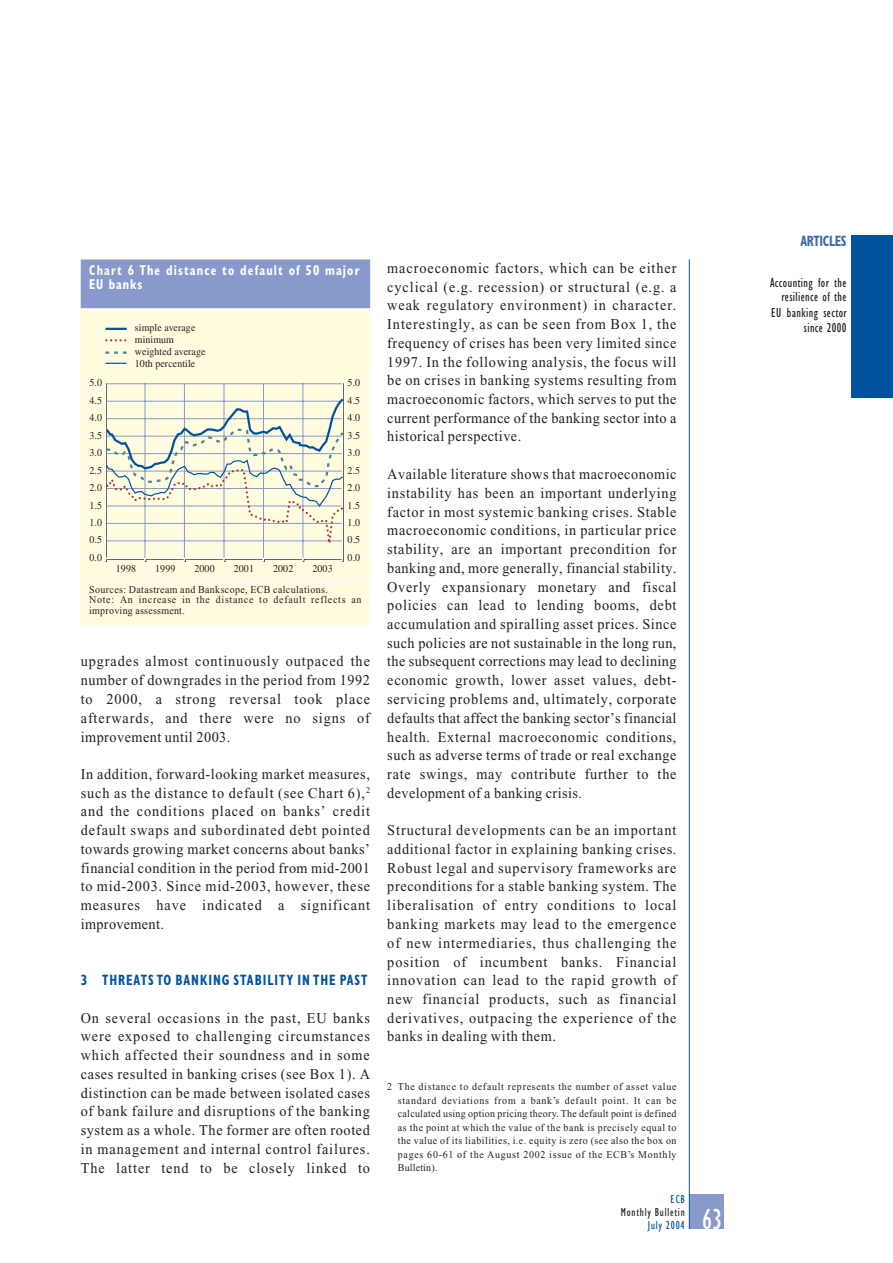
<style>
.page{position:relative;width:893px;height:1263px;background:#fff}
.page>*{position:absolute;margin:0;border:0;box-sizing:border-box;transform-origin:0 0}
.t1{font:condensed 30px "Gill Sans";color:#fff;scale:.95 1}
.t2{font:15px/18.8px "Times";letter-spacing:.05em;color:#231f20;text-align:justify;scale:.95 1}
.t3{font:700 condensed 15px "Gill Sans";letter-spacing:.075em;color:#0153a0;scale:.85 1}
.t4{font:700 condensed 15px "Gill Sans";letter-spacing:-.03em;color:#3b69af;scale:.85 1}
.t5{font:700 condensed 14.25px/13.5px "Gill Sans";letter-spacing:.095em;color:#fff;scale:.85 1}
.t6{font:condensed 13.5px/15px "Gill Sans";letter-spacing:.03em;color:#231f20;text-align:right;scale:.95 1}
.t7{font:condensed 12px "Gill Sans";letter-spacing:.07em;color:#231f20;scale:.95 1}
.t8{font:condensed 12px "Gill Sans";letter-spacing:.07em;color:#0153a0;scale:.95 1}
.t9{font:10.5px/13.5px "Times";letter-spacing:.04em;color:#231f20;text-align:justify;scale:.95 1}
.t10{font:10.5px/12px "Times";letter-spacing:.005em;color:#231f20;scale:.95 1}
.s1{color:#fffce0}
</style>
<div class="page">
<div style="left:689px;top:1195px;width:34px;height:34px;background:#889acb"></div>
<hr style="left:689px;top:260px;width:1px;height:969px;background:#0153a0">
<div style="left:850px;top:235px;width:42px;height:162px;background:#0153a0"></div>
<div style="left:81px;top:273px;width:289px;height:351px;background:#fffce0"></div>
<div style="left:81px;top:260px;width:289px;height:48px;background:#889acb"></div>
<hr style="left:81px;top:308px;width:289px;height:2px;background:#fff">
<hr style="left:81px;top:581px;width:289px;height:2px;background:#fff">
<hr style="left:105px;top:328px;width:22px;height:2px;background:#0153a0">
<svg style="left:106px;top:339px;width:20px;height:2px"></svg>
<svg style="left:105px;top:351px;width:239px;height:211px"></svg>
<p class="t5" style="left:89px;top:265px;width:319px"><span class="s1">Chart 6</span> The distance to default of 50 major<br>EU banks</p>
<p class="t10" style="left:135px;top:323px;width:76px">simple average minimum weighted average<br>10th percentile</p>
<p class="t9" style="left:89px;top:377px;width:15px">5.0</p>
<p class="t9" style="left:347px;top:377px;width:15px">5.0</p>
<p class="t9" style="left:89px;top:394px;width:15px">4.5</p>
<p class="t9" style="left:347px;top:394px;width:15px">4.5</p>
<p class="t9" style="left:89px;top:412px;width:15px">4.0</p>
<p class="t9" style="left:347px;top:412px;width:15px">4.0</p>
<p class="t9" style="left:89px;top:429px;width:15px">3.5</p>
<p class="t9" style="left:347px;top:429px;width:15px">3.5</p>
<p class="t9" style="left:89px;top:447px;width:15px">3.0</p>
<p class="t9" style="left:347px;top:447px;width:15px">3.0</p>
<p class="t9" style="left:89px;top:464px;width:15px">2.5</p>
<p class="t9" style="left:347px;top:464px;width:15px">2.5</p>
<p class="t9" style="left:89px;top:482px;width:15px">2.0</p>
<p class="t9" style="left:347px;top:482px;width:15px">2.0</p>
<p class="t9" style="left:89px;top:499px;width:15px">1.5</p>
<p class="t9" style="left:347px;top:499px;width:15px">1.5</p>
<p class="t9" style="left:89px;top:517px;width:15px">1.0</p>
<p class="t9" style="left:347px;top:517px;width:15px">1.0</p>
<p class="t9" style="left:89px;top:534px;width:15px">0.5</p>
<p class="t9" style="left:347px;top:534px;width:15px">0.5</p>
<p class="t9" style="left:89px;top:552px;width:15px">0.0</p>
<p class="t9" style="left:347px;top:552px;width:15px">0.0</p>
<p class="t9" style="left:116px;top:563px;width:23px">1998</p>
<p class="t9" style="left:155px;top:563px;width:23px">1999</p>
<p class="t9" style="left:194px;top:563px;width:23px">2000</p>
<p class="t9" style="left:234px;top:563px;width:23px">2001</p>
<p class="t9" style="left:273px;top:563px;width:23px">2002</p>
<p class="t9" style="left:312px;top:563px;width:23px">2003</p>
<p class="t9" style="left:89px;top:585px;width:288px;line-height:10.5px;text-align:left">Sources: Datastream and Bankscope, ECB calculations.<br>Note: An increase in the distance to default reflects an improving assessment.</p>
<p class="t2" style="left:81px;top:654px;width:306px">upgrades almost continuously outpaced the number of downgrades in the period from 1992 to 2000, a strong reversal took place afterwards, and there were no signs of improvement until 2003.</p>
<p class="t2" style="left:81px;top:766px;width:306px">In addition, forward-looking market measures, such as the distance to default (see Chart 6),<sup>2 </sup>and the conditions placed on banks’ credit default swaps and subordinated debt pointed towards growing market concerns about banks’ financial condition in the period from mid-2001 to mid-2003. Since mid-2003, however, these measures have indicated a significant improvement.</p>
<p class="t3" style="left:81px;top:975px;width:339px">3 THREATS TO BANKING STABILITY IN THE PAST</p>
<p class="t2" style="left:81px;top:1010px;width:306px">On several occasions in the past, EU banks were exposed to challenging circumstances which affected their soundness and in some cases resulted in banking crises (see Box 1). A distinction can be made between isolated cases of bank failure and disruptions of the banking system as a whole. The former are often rooted in management and internal control failures.<br>The latter tend to be closely linked to</p>
<p class="t2" style="left:387px;top:260px;width:306px">macroeconomic factors, which can be either cyclical (e.g. recession) or structural (e.g. a weak regulatory environment) in character.<br>Interestingly, as can be seen from Box 1, the frequency of crises has been very limited since 1997. In the following analysis, the focus will be on crises in banking systems resulting from macroeconomic factors, which serves to put the current performance of the banking sector into a historical perspective.</p>
<p class="t2" style="left:387px;top:466px;width:306px">Available literature shows that macroeconomic instability has been an important underlying factor in most systemic banking crises. Stable macroeconomic conditions, in particular price stability, are an important precondition for banking and, more generally, financial stability.<br>Overly expansionary monetary and fiscal policies can lead to lending booms, debt accumulation and spiralling asset prices. Since such policies are not sustainable in the long run, the subsequent corrections may lead to declining economic growth, lower asset values, debt&shy;servicing problems and, ultimately, corporate defaults that affect the banking sector’s financial health. External macroeconomic conditions, such as adverse terms of trade or real exchange rate swings, may contribute further to the development of a banking crisis.</p>
<p class="t2" style="left:387px;top:822px;width:306px">Structural developments can be an important additional factor in explaining banking crises.<br>Robust legal and supervisory frameworks are preconditions for a stable banking system. The liberalisation of entry conditions to local banking markets may lead to the emergence of new intermediaries, thus challenging the position of incumbent banks. Financial innovation can lead to the rapid growth of new financial products, such as financial derivatives, outpacing the experience of the banks in dealing with them.</p>
<p class="t9" style="left:398px;top:1081px;width:295px;text-indent:-11px">2 The distance to default represents the number of asset value standard deviations from a bank’s default point. It can be calculated using option pricing theory. The default point is defined as the point at which the value of the bank is precisely equal to the value of its liabilities, i.e. equity is zero (see also the box on pages 60-61 of the August 2002 issue of the ECB’s Monthly Bulletin).</p>
<p class="t8" style="left:670px;top:1195px;width:17px">ECB</p>
<p class="t7" style="left:621px;top:1208px;width:69px">Monthly Bulletin</p>
<p class="t8" style="left:648px;top:1220px;width:40px">July 2004</p>
<h1 class="t1" style="left:702px;top:1208px;width:23px">63</h1>
<p class="t4" style="left:800px;top:236px;width:56px">ARTICLES</p>
<p class="t6" style="left:770px;top:276px;width:82px">Accounting for the resilience of the<br>EU banking sector since 2000</p>
</div>
